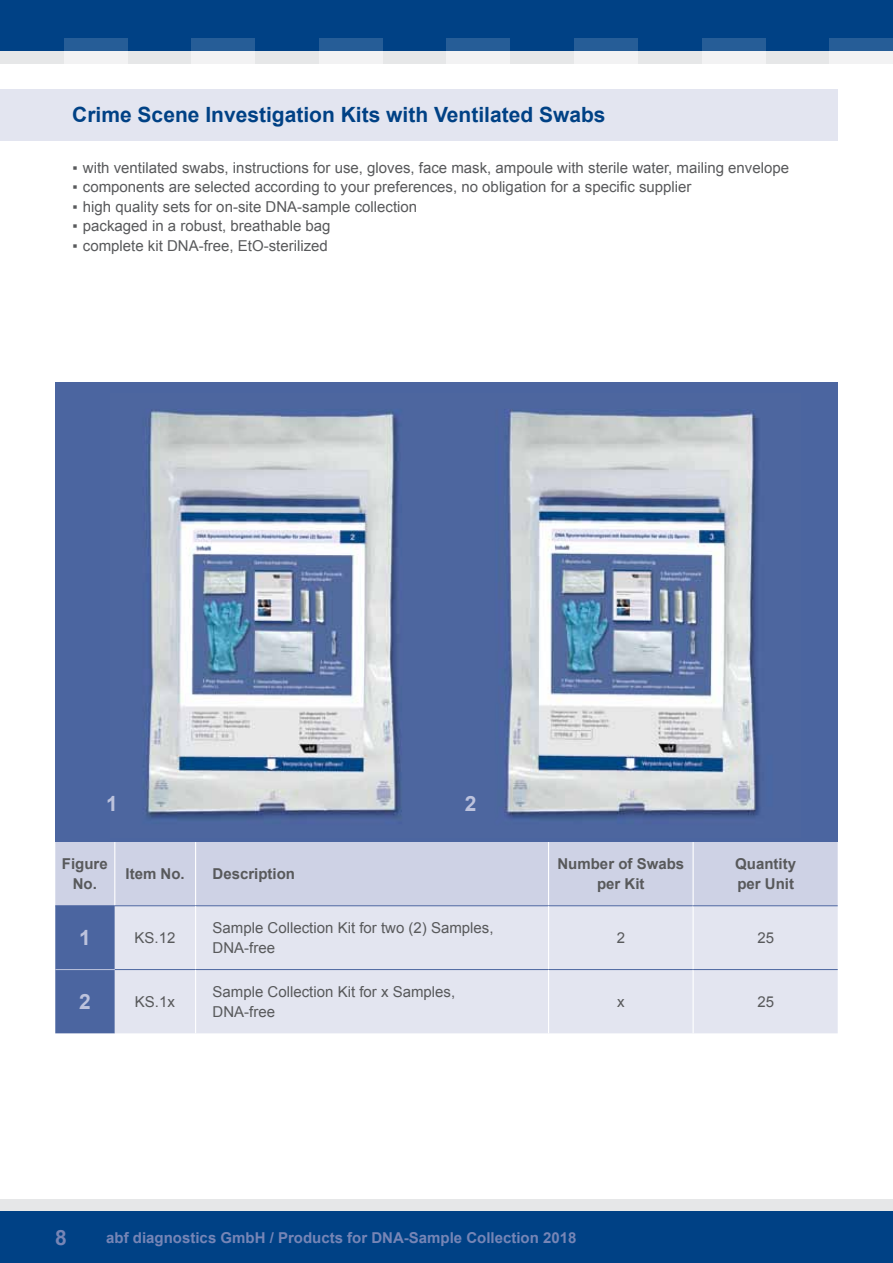
<style>
.page{position:relative;width:893px;height:1263px;background:#fff}
.page>*{position:absolute;margin:0;border:0;box-sizing:border-box;transform-origin:0 0}
.t1{font:700 21px "Arial";color:#004185}
.t2{font:700 21px "Arial";color:#bdc3dd}
.t3{font:700 21px "Arial";color:#7685b6}
.t4{font:15px/19.5px "Arial";color:#58595b}
.t5{font:700 15px/19.5px "Arial";color:#58595b;text-align:center}
.t6{font:700 15px "Arial";color:#7685b6}
</style>
<div class="page">
<div style="left:0;top:0;width:893px;height:51px;background:#004185"></div>
<div style="left:0;top:51px;width:893px;height:13px;background:#e6e7e8"></div>
<div style="left:0;top:1199px;width:893px;height:13px;background:#e6e7e8"></div>
<div style="left:0;top:1212px;width:893px;height:51px;background:#004185"></div>
<div style="left:64px;top:38px;width:64px;height:13px;background:#265d97"></div>
<div style="left:191px;top:38px;width:64px;height:13px;background:#265d97"></div>
<div style="left:319px;top:38px;width:64px;height:13px;background:#265d97"></div>
<div style="left:446px;top:38px;width:64px;height:13px;background:#265d97"></div>
<div style="left:574px;top:38px;width:64px;height:13px;background:#265d97"></div>
<div style="left:702px;top:38px;width:63px;height:13px;background:#265d97"></div>
<div style="left:829px;top:38px;width:64px;height:13px;background:#265d97"></div>
<div style="left:64px;top:51px;width:64px;height:13px;background:#f2f2f3"></div>
<div style="left:191px;top:51px;width:64px;height:13px;background:#f2f2f3"></div>
<div style="left:319px;top:51px;width:64px;height:13px;background:#f2f2f3"></div>
<div style="left:446px;top:51px;width:64px;height:13px;background:#f2f2f3"></div>
<div style="left:574px;top:51px;width:64px;height:13px;background:#f2f2f3"></div>
<div style="left:702px;top:51px;width:63px;height:13px;background:#f2f2f3"></div>
<div style="left:829px;top:51px;width:64px;height:13px;background:#f2f2f3"></div>
<div style="left:55px;top:383px;width:783px;height:459px;background:#4b65a0"></div>
<div style="left:0;top:89px;width:838px;height:51px;background:#e3e5f0"></div>
<div style="left:55px;top:842px;width:783px;height:63px;background:#ced2e5"></div>
<div style="left:55px;top:906px;width:60px;height:127px;background:#4b65a0"></div>
<div style="left:115px;top:906px;width:723px;height:127px;background:#e3e5f0"></div>
<hr style="left:114px;top:842px;width:1px;height:63px;background:#fff">
<hr style="left:195px;top:842px;width:1px;height:63px;background:#fff">
<hr style="left:548px;top:842px;width:1px;height:63px;background:#fff">
<hr style="left:115px;top:905px;width:81px;height:1px;background:#4b65a0">
<hr style="left:196px;top:905px;width:353px;height:1px;background:#4b65a0">
<hr style="left:549px;top:905px;width:144px;height:1px;background:#4b65a0">
<hr style="left:195px;top:906px;width:1px;height:63px;background:#fff">
<hr style="left:548px;top:906px;width:1px;height:63px;background:#fff">
<hr style="left:115px;top:969px;width:81px;height:1px;background:#4b65a0">
<hr style="left:196px;top:969px;width:353px;height:1px;background:#4b65a0">
<hr style="left:549px;top:969px;width:144px;height:1px;background:#4b65a0">
<hr style="left:195px;top:970px;width:1px;height:63px;background:#fff">
<hr style="left:548px;top:970px;width:1px;height:63px;background:#fff">
<hr style="left:55px;top:905px;width:60px;height:1px;background:#4b65a0">
<hr style="left:55px;top:969px;width:60px;height:1px;background:#bdc3dd">
<hr style="left:693px;top:842px;width:1px;height:63px;background:#fff">
<hr style="left:693px;top:906px;width:1px;height:63px;background:#fff">
<hr style="left:693px;top:970px;width:1px;height:63px;background:#fff">
<hr style="left:693px;top:905px;width:145px;height:1px;background:#4b65a0">
<hr style="left:693px;top:969px;width:145px;height:1px;background:#4b65a0">
<img style="left:143px;top:410px;width:259px;height:410px">
<img style="left:504px;top:409px;width:256px;height:411px">
<h1 class="t1" style="left:72px;top:101px;width:535px">Crime Scene Investigation Kits with Ventilated Swabs</h1>
<p class="t4" style="left:72px;top:158px;width:718px">▪ with ventilated swabs, instructions for use, gloves, face mask, ampoule with sterile water, mailing envelope</p>
<p class="t4" style="left:72px;top:177px;width:621px">▪ components are selected according to your preferences, no obligation for a specific supplier</p>
<p class="t4" style="left:72px;top:197px;width:346px">▪ high quality sets for on-site DNA-sample collection</p>
<p class="t4" style="left:72px;top:216px;width:260px">▪ packaged in a robust, breathable bag</p>
<p class="t4" style="left:72px;top:236px;width:257px">▪ complete kit DNA-free, EtO-sterilized</p>
<h1 class="t2" style="left:106px;top:789px;width:13px">1</h1>
<h1 class="t2" style="left:465px;top:789px;width:13px">2</h1>
<p class="t5" style="left:62px;top:855px;width:47px">Figure<br>No.</p>
<p class="t5" style="left:126px;top:864px;width:61px">Item No.</p>
<p class="t5" style="left:213px;top:864px;width:84px">Description</p>
<p class="t5" style="left:557px;top:855px;width:128px">Number of Swabs per Kit</p>
<p class="t5" style="left:735px;top:855px;width:62px;text-align:left">Quantity per Unit</p>
<h1 class="t2" style="left:79px;top:924px;width:13px">1</h1>
<p class="t4" style="left:134px;top:928px;width:42px">KS.12</p>
<p class="t4" style="left:213px;top:918px;width:282px">Sample Collection Kit for two (2) Samples,<br>DNA-free</p>
<p class="t4" style="left:617px;top:928px;width:10px">2</p>
<p class="t4" style="left:757px;top:928px;width:18px">25</p>
<h1 class="t2" style="left:79px;top:988px;width:13px">2</h1>
<p class="t4" style="left:135px;top:992px;width:42px">KS.1x</p>
<p class="t4" style="left:213px;top:982px;width:244px">Sample Collection Kit for x Samples,<br>DNA-free</p>
<p class="t4" style="left:617px;top:992px;width:9px">x</p>
<p class="t4" style="left:757px;top:992px;width:18px">25</p>
<h1 class="t3" style="left:55px;top:1224px;width:13px">8</h1>
<p class="t6" style="left:106px;top:1228px;width:472px">abf diagnostics GmbH / Products for DNA-Sample Collection 2018</p>
</div>
